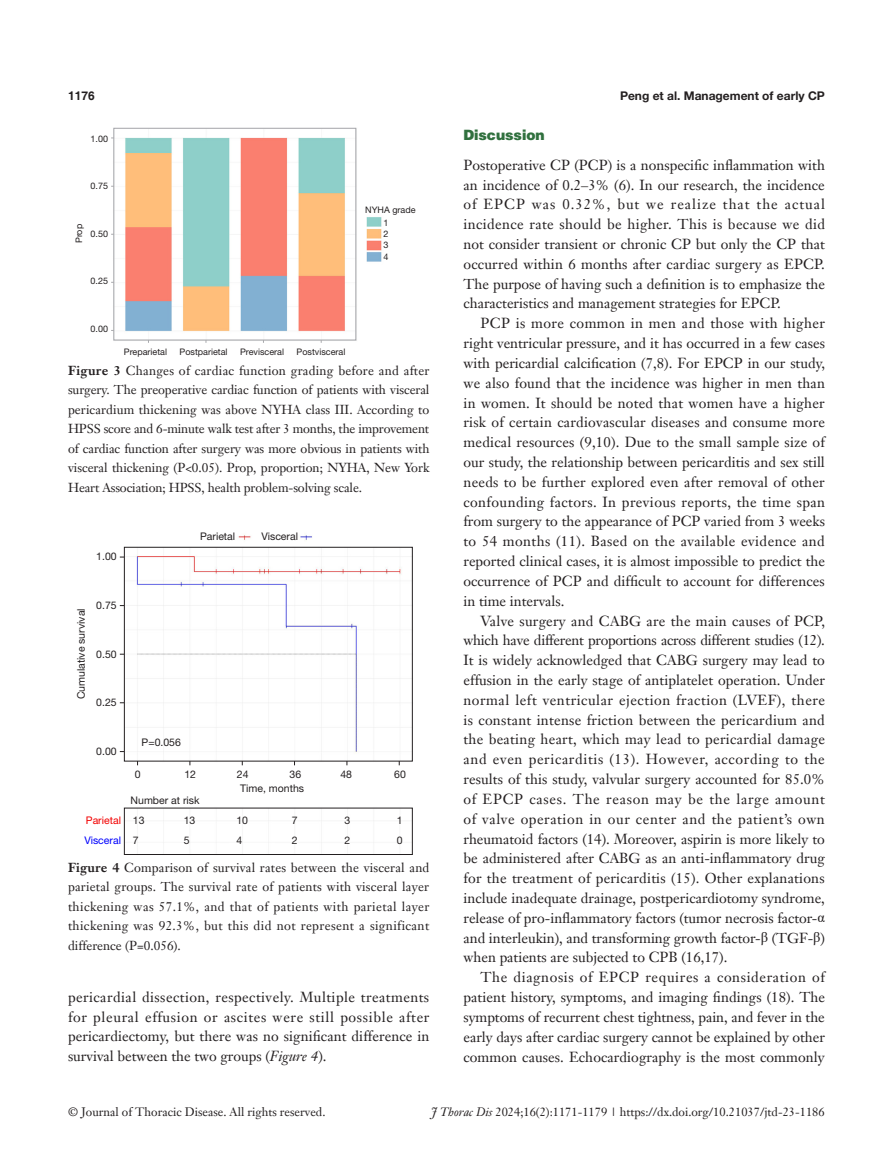
<style>
.page{position:relative;width:893px;height:1170px;background:#fff}
.page>*{position:absolute;margin:0;border:0;box-sizing:border-box;transform-origin:0 0}
.t1{font:14.25px/19.8px "Janson Text LT";color:#231f20;text-align:justify}
._1ji-zhengti{font:900 14.25px "Helvetica";color:#30703e}
.四级标题粗斜_上下不空行{font:12.75px/19.5px "Janson Text LT";color:#231f20;text-align:justify}
.t2{font:12px "Janson Text LT";color:#231f20}
.t3{font:700 12px "Helvetica Neue LT Pro";color:#231f20}
.t4{font:700 12px "Helvetica";color:#231f20}
.B-References{font:10.5px "Helvetica Neue LT Pro";color:#231f20}
.B-References-2{font:10.5px "Helvetica Neue LT Pro";color:#f20000}
.B-References-3{font:10.5px "Helvetica Neue LT Pro";color:#0000fd}
.B-References-4{font:9px "Helvetica Neue LT Pro";color:#231f20}
.s1{font-weight:700}
.s2{font-style:italic}
.s3{font-family:"Times New Roman"}
</style>
<div class="page">
<img style="left:111px;top:128px;width:271px;height:215px">
<div style="left:114px;top:128px;width:242px;height:212px;border:1px solid #a8a9ad"></div>
<img style="left:119px;top:535px;width:294px;height:320px">
<div style="left:124px;top:547px;width:289px;height:214px;border:1px solid #231f20"></div>
<p class="t4" style="left:68px;top:88px;width:28px">1176</p>
<p class="t3" style="left:620px;top:88px;width:206px">Peng et al. Management of early CP</p>
<p class="B-References-4" style="left:90px;top:133px;width:19px">1.00</p>
<p class="B-References-4" style="left:90px;top:180px;width:19px">0.75</p>
<p class="B-References-4" style="left:73px;top:243px;width:21px;rotate:-90deg">Prop</p>
<p class="B-References-4" style="left:90px;top:228px;width:19px">0.50</p>
<p class="B-References-4" style="left:90px;top:276px;width:19px">0.25</p>
<p class="B-References-4" style="left:90px;top:323px;width:19px">0.00</p>
<p class="B-References-4" style="left:124px;top:346px;width:45px">Preparietal</p>
<p class="B-References-4" style="left:180px;top:346px;width:49px">Postparietal</p>
<p class="B-References-4" style="left:240px;top:346px;width:45px">Previsceral</p>
<p class="B-References-4" style="left:297px;top:346px;width:50px">Postvisceral</p>
<p class="B-References-4" style="left:365px;top:204px;width:52px">NYHA grade</p>
<p class="B-References-4" style="left:384px;top:217px;width:7px">1</p>
<p class="B-References-4" style="left:384px;top:228px;width:7px">2</p>
<p class="B-References-4" style="left:384px;top:240px;width:7px">3</p>
<p class="B-References-4" style="left:384px;top:251px;width:7px">4</p>
<p class="四级标题粗斜_上下不空行" style="left:68px;top:360px;width:363px"><span class="s1">Figure 3</span> Changes of cardiac function grading before and after surgery. The preoperative cardiac function of patients with visceral pericardium thickening was above NYHA class III. According to HPSS score and 6-minute walk test after 3 months, the improvement of cardiac function after surgery was more obvious in patients with visceral thickening (P&lt;0.05). Prop, proportion; NYHA, New York Heart Association; HPSS, health problem-solving scale.</p>
<p class="B-References" style="left:96px;top:550px;width:22px">1.00</p>
<p class="B-References" style="left:75px;top:699px;width:93px;rotate:-90deg">Cumulative survival</p>
<p class="B-References" style="left:96px;top:598px;width:22px">0.75</p>
<p class="B-References" style="left:96px;top:647px;width:22px">0.50</p>
<p class="B-References" style="left:96px;top:696px;width:22px">0.25</p>
<p class="B-References" style="left:96px;top:744px;width:22px">0.00</p>
<p class="B-References" style="left:200px;top:530px;width:37px">Parietal</p>
<p class="B-References" style="left:262px;top:530px;width:38px">Visceral</p>
<p class="B-References" style="left:142px;top:735px;width:41px">P=0.056</p>
<p class="B-References" style="left:135px;top:767px;width:7px">0</p>
<p class="B-References" style="left:184px;top:767px;width:13px">12</p>
<p class="B-References" style="left:237px;top:767px;width:13px">24</p>
<p class="B-References" style="left:289px;top:767px;width:13px">36</p>
<p class="B-References" style="left:340px;top:767px;width:13px">48</p>
<p class="B-References" style="left:394px;top:767px;width:13px">60</p>
<p class="B-References" style="left:240px;top:781px;width:66px">Time, months</p>
<p class="B-References" style="left:131px;top:793px;width:71px">Number at risk</p>
<p class="B-References" style="left:133px;top:813px;width:13px">13</p>
<p class="B-References" style="left:184px;top:813px;width:13px">13</p>
<p class="B-References" style="left:236px;top:813px;width:13px">10</p>
<p class="B-References" style="left:292px;top:813px;width:7px">7</p>
<p class="B-References" style="left:344px;top:813px;width:7px">3</p>
<p class="B-References" style="left:397px;top:813px;width:7px">1</p>
<p class="B-References" style="left:133px;top:833px;width:7px">7</p>
<p class="B-References" style="left:184px;top:833px;width:7px">5</p>
<p class="B-References" style="left:236px;top:833px;width:7px">4</p>
<p class="B-References" style="left:292px;top:833px;width:7px">2</p>
<p class="B-References" style="left:344px;top:833px;width:7px">2</p>
<p class="B-References" style="left:397px;top:833px;width:7px">0</p>
<p class="B-References-2" style="left:86px;top:813px;width:37px">Parietal</p>
<p class="B-References-3" style="left:84px;top:833px;width:38px">Visceral</p>
<p class="四级标题粗斜_上下不空行" style="left:68px;top:857px;width:363px"><span class="s1">Figure 4</span> Comparison of survival rates between the visceral and parietal groups. The survival rate of patients with visceral layer thickening was 57.1%, and that of patients with parietal layer thickening was 92.3%, but this did not represent a significant difference (P=0.056).</p>
<p class="t1" style="left:68px;top:987px;width:363px">pericardial dissection, respectively. Multiple treatments for pleural effusion or ascites were still possible after pericardiectomy, but there was no significant difference in survival between the two groups (<span class="s2">Figure 4</span>).</p>
<p class="_1ji-zhengti" style="left:463px;top:126px;width:83px">Discussion</p>
<p class="t1" style="left:463px;top:155px;width:363px">Postoperative CP (PCP) is a nonspecific inflammation with an incidence of 0.2–3% (6). In our research, the incidence of EPCP was 0.32%, but we realize that the actual incidence rate should be higher. This is because we did not consider transient or chronic CP but only the CP that occurred within 6 months after cardiac surgery as EPCP.<br>The purpose of having such a definition is to emphasize the characteristics and management strategies for EPCP.</p>
<p class="t1" style="left:463px;top:313px;width:363px;text-indent:17px">PCP is more common in men and those with higher right ventricular pressure, and it has occurred in a few cases with pericardial calcification (7,8). For EPCP in our study, we also found that the incidence was higher in men than in women. It should be noted that women have a higher risk of certain cardiovascular diseases and consume more medical resources (9,10). Due to the small sample size of our study, the relationship between pericarditis and sex still needs to be further explored even after removal of other confounding factors. In previous reports, the time span from surgery to the appearance of PCP varied from 3 weeks to 54 months (11). Based on the available evidence and reported clinical cases, it is almost impossible to predict the occurrence of PCP and difficult to account for differences in time intervals.</p>
<p class="t1" style="left:463px;top:610px;width:363px;text-indent:17px">Valve surgery and CABG are the main causes of PCP, which have different proportions across different studies (12).<br>It is widely acknowledged that CABG surgery may lead to effusion in the early stage of antiplatelet operation. Under normal left ventricular ejection fraction (LVEF), there is constant intense friction between the pericardium and the beating heart, which may lead to pericardial damage and even pericarditis (13). However, according to the results of this study, valvular surgery accounted for 85.0% of EPCP cases. The reason may be the large amount of valve operation in our center and the patient’s own rheumatoid factors (14). Moreover, aspirin is more likely to be administered after CABG as an anti-inflammatory drug for the treatment of pericarditis (15). Other explanations include inadequate drainage, postpericardiotomy syndrome, release of pro-inflammatory factors (tumor necrosis factor-<span class="s3">α </span>and interleukin), and transforming growth factor-<span class="s3">β</span> (TGF-<span class="s3">β</span>) when patients are subjected to CPB (16,17).</p>
<p class="t1" style="left:463px;top:967px;width:363px;text-indent:17px">The diagnosis of EPCP requires a consideration of patient history, symptoms, and imaging findings (18). The symptoms of recurrent chest tightness, pain, and fever in the early days after cardiac surgery cannot be explained by other common causes. Echocardiography is the most commonly</p>
<p class="t2" style="left:68px;top:1104px;width:259px">© Journal of Thoracic Disease. All rights reserved.</p>
<p class="t2" style="left:431px;top:1104px;width:395px"><span class="s2">J Thorac Dis</span> 2024;16(2):1171-1179 | https://dx.doi.org/10.21037/jtd-23-1186</p>
</div>
